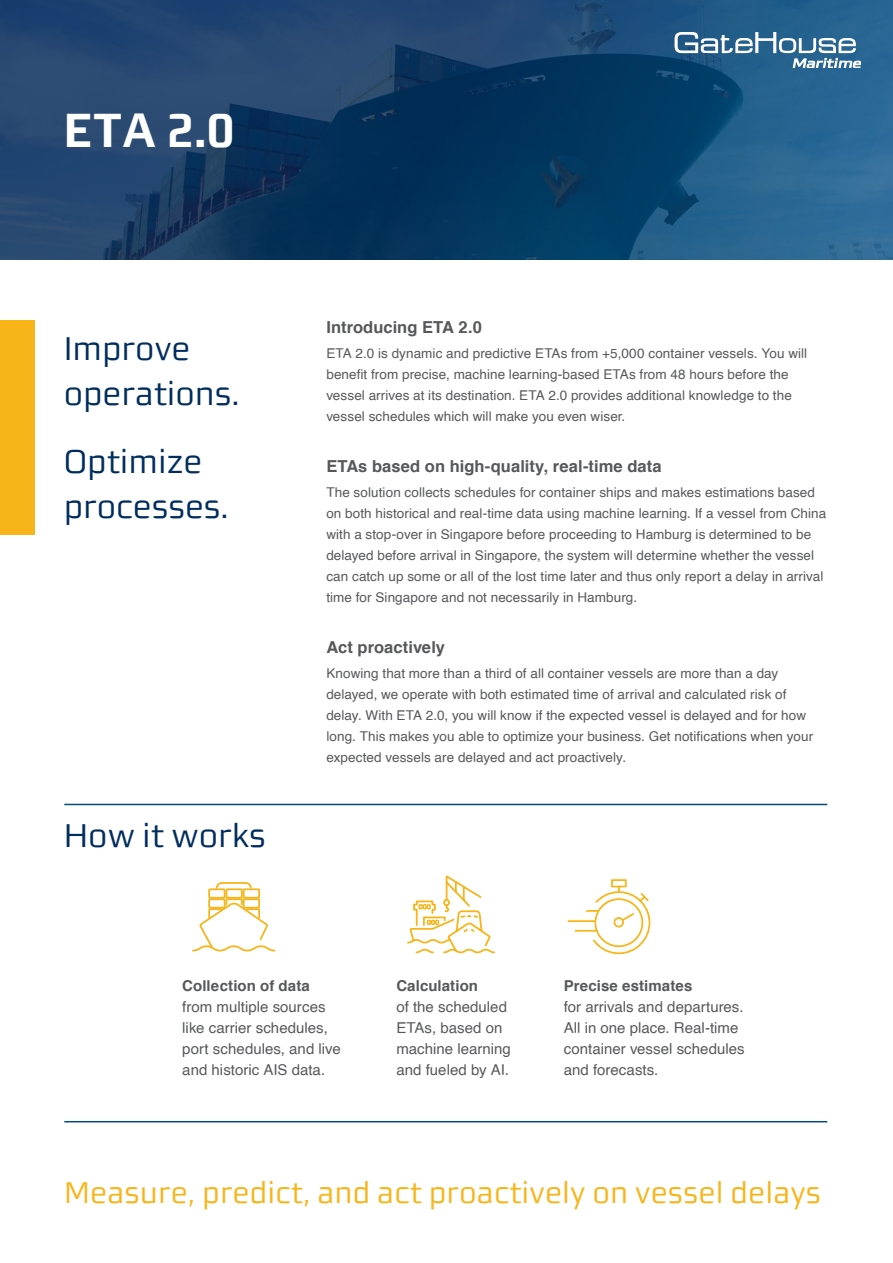
<style>
.page{position:relative;width:893px;height:1263px;background:#fff}
.page>*{position:absolute;margin:0;border:0;box-sizing:border-box;transform-origin:0 0}
.Overskrift_Bold{font:700 48px "Morgan Sn Lining";color:#fff}
.Frontpage_-_subheadl{font:33px/45px "Morgan Sn Lining";color:#002d5e}
.Setup_headline{font:30px "Morgan Sn Lining";letter-spacing:.005em;color:#f8b51a}
.body_bold{font:700 16.5px "Helvetica";letter-spacing:.005em;color:#57585a}
.body{font:15px/21px "Helvetica";color:#57585a}
.body-2{font:13.5px/21px "Helvetica";letter-spacing:.005em;color:#57585a}
.s1{font-weight:700}
</style>
<div class="page">
<img style="left:0;top:0;width:893px;height:259px">
<div style="left:0;top:320px;width:34px;height:214px;background:#f8b51a"></div>
<svg style="left:567px;top:878px;width:84px;height:77px"></svg>
<svg style="left:407px;top:875px;width:88px;height:79px"></svg>
<div style="left:243px;top:888px;width:17px;height:11px;border:2px solid #f8b51a"></div>
<div style="left:226px;top:888px;width:17px;height:11px;border:2px solid #f8b51a"></div>
<div style="left:208px;top:888px;width:17px;height:11px;border:2px solid #f8b51a"></div>
<svg style="left:192px;top:897px;width:84px;height:55px"></svg>
<svg style="left:215px;top:882px;width:38px;height:8px"></svg>
<hr style="left:64px;top:804px;width:763px;height:1px;background:#054a7a">
<hr style="left:64px;top:1121px;width:763px;height:1px;background:#054a7a">
<svg style="left:674px;top:32px;width:187px;height:36px"></svg>
<p class="Overskrift_Bold" style="left:64px;top:102px;width:172px">ETA 2.0</p>
<p class="Frontpage_-_subheadl" style="left:64px;top:326px;width:177px">Improve operations.</p>
<p class="Frontpage_-_subheadl" style="left:64px;top:439px;width:166px">Optimize processes.</p>
<p class="Frontpage_-_subheadl" style="left:64px;top:812px;width:203px">How it works</p>
<p class="body_bold" style="left:326px;top:313px;width:157px">Introducing ETA 2.0</p>
<p class="body-2" style="left:326px;top:343px;width:482px">ETA 2.0 is dynamic and predictive ETAs from +5,000 container vessels. You will benefit from precise, machine learning-based ETAs from 48 hours before the vessel arrives at its destination. ETA 2.0 provides additional knowledge to the vessel schedules which will make you even wiser.</p>
<p class="body_bold" style="left:326px;top:452px;width:337px">ETAs based on high-quality, real-time data</p>
<p class="body-2" style="left:326px;top:482px;width:501px">The solution collects schedules for container ships and makes estimations based on both historical and real-time data using machine learning. If a vessel from China with a stop-over in Singapore before proceeding to Hamburg is determined to be delayed before arrival in Singapore, the system will determine whether the vessel can catch up some or all of the lost time later and thus only report a delay in arrival time for Singapore and not necessarily in Hamburg.</p>
<p class="body_bold" style="left:326px;top:633px;width:120px">Act proactively</p>
<p class="body-2" style="left:326px;top:663px;width:488px">Knowing that more than a third of all container vessels are more than a day delayed, we operate with both estimated time of arrival and calculated risk of delay. With ETA 2.0, you will know if the expected vessel is delayed and for how long. This makes you able to optimize your business. Get notifications when your expected vessels are delayed and act proactively.</p>
<p class="body" style="left:182px;top:975px;width:160px"><span class="s1">Collection of data </span>from multiple sources like carrier schedules, port schedules, and live and historic AIS data.</p>
<p class="body" style="left:396px;top:975px;width:116px"><span class="s1">Calculation<br></span>of the scheduled<br>ETAs, based on machine learning and fueled by AI.</p>
<p class="body" style="left:564px;top:975px;width:182px"><span class="s1">Precise estimates<br></span>for arrivals and departures.<br>All in one place. Real-time container vessel schedules and forecasts.</p>
<p class="Setup_headline" style="left:64px;top:1175px;width:758px">Measure, predict, and act proactively on vessel delays</p>
</div>
